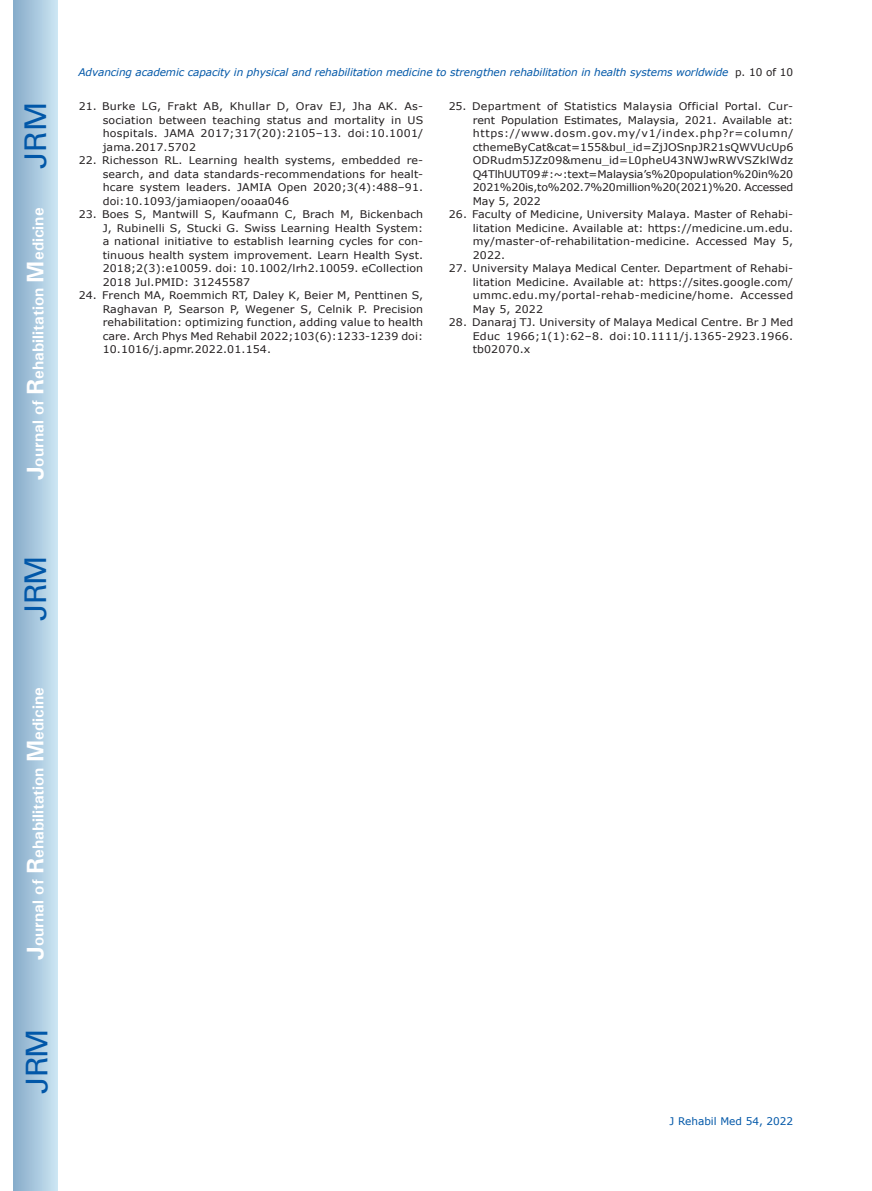
<style>
.page{position:relative;width:872px;height:1191px;background:#fff}
.page>*{position:absolute;margin:0;border:0;box-sizing:border-box;transform-origin:0 0}
.t1{font:30px "Univers";letter-spacing:-.03em;color:#0157a8}
.t2{font:700 15.75px "Univers";color:#fff}
.t3{font:10.5px/13.5px "Verdana";letter-spacing:.01em;color:#231f20;text-align:justify;scale:1.05 1}
.t4{font:italic 10.5px "Verdana";letter-spacing:-.01em;color:#0157a8}
.t5{font:10.5px "Verdana";color:#0157a8}
.s1{font-size:24px}
.s2{font-style:normal;color:#231f20}
</style>
<div class="page">
<div style="left:14px;top:0;width:43px;height:1191px;background:linear-gradient(to right,#88acca,#cbe5f2)"></div>
<h1 class="t1" style="left:18px;top:169px;width:68px;rotate:-90deg">JRM</h1>
<h2 class="t2" style="left:28px;top:480px;width:274px;rotate:-90deg"><span class="s1">J</span>ournal of <span class="s1">R</span>ehabilitation <span class="s1">M</span>edicine</h2>
<p class="t4" style="left:79px;top:65px;width:716px">Advancing academic capacity in physical and rehabilitation medicine to strengthen rehabilitation in health systems worldwide <span class="s2">p. 10 of 10</span></p>
<p class="t3" style="left:103px;top:100px;width:307px;text-indent:-24px">21. Burke LG, Frakt AB, Khullar D, Orav EJ, Jha AK. As&shy;sociation between teaching status and mortality in US hospitals. JAMA 2017;317(20):2105–13. doi:10.1001/ jama.2017.5702</p>
<p class="t3" style="left:103px;top:154px;width:307px;text-indent:-24px">22. Richesson RL. Learning health systems, embedded re&shy;search, and data standards-recommendations for healt&shy;hcare system leaders. JAMIA Open 2020;3(4):488–91. doi:10.1093/jamiaopen/ooaa046</p>
<p class="t3" style="left:103px;top:208px;width:307px;text-indent:-24px">23. Boes S, Mantwill S, Kaufmann C, Brach M, Bickenbach J, Rubinelli S, Stucki G. Swiss Learning Health System: a national initiative to establish learning cycles for con&shy;tinuous health system improvement. Learn Health Syst.<br>2018;2(3):e10059. doi: 10.1002/lrh2.10059. eCollection 2018 Jul.PMID: 31245587</p>
<p class="t3" style="left:103px;top:289px;width:307px;text-indent:-24px">24. French MA, Roemmich RT, Daley K, Beier M, Penttinen S, Raghavan P, Searson P, Wegener S, Celnik P. Precision rehabilitation: optimizing function, adding value to health care. Arch Phys Med Rehabil 2022;103(6):1233-1239 doi:<br>10.1016/j.apmr.2022.01.154.</p>
<p class="t3" style="left:473px;top:100px;width:307px;text-indent:-24px">25. Department of Statistics Malaysia Official Portal. Cur&shy;rent Population Estimates, Malaysia, 2021. Available at: https://www.dosm.gov.my/v1/index.php?r=column/ cthemeByCat&amp;cat=155&amp;bul_id=ZjJOSnpJR21sQWVUcUp6<br>ODRudm5JZz09&amp;menu_id=L0pheU43NWJwRWVSZklWdz Q4TlhUUT09#:~:text=Malaysia’s%20population%20in%20<br>2021%20is,to%202.7%20million%20(2021)%20. Accessed May 5, 2022</p>
<p class="t3" style="left:473px;top:208px;width:307px;text-indent:-24px">26. Faculty of Medicine, University Malaya. Master of Rehabi&shy;litation Medicine. Available at: https://medicine.um.edu. my/master-of-rehabilitation-medicine. Accessed May 5, 2022.</p>
<p class="t3" style="left:473px;top:262px;width:307px;text-indent:-24px">27. University Malaya Medical Center. Department of Rehabi&shy;litation Medicine. Available at: https://sites.google.com/ ummc.edu.my/portal-rehab-medicine/home. Accessed May 5, 2022</p>
<p class="t3" style="left:473px;top:316px;width:307px;text-indent:-24px">28. Danaraj TJ. University of Malaya Medical Centre. Br J Med Educ 1966;1(1):62–8. doi:10.1111/j.1365-2923.1966. tb02070.x</p>
<h1 class="t1" style="left:18px;top:620px;width:67px;rotate:-90deg">JRM</h1>
<h2 class="t2" style="left:28px;top:959px;width:274px;rotate:-90deg"><span class="s1">J</span>ournal of <span class="s1">R</span>ehabilitation <span class="s1">M</span>edicine</h2>
<h1 class="t1" style="left:19px;top:1093px;width:67px;rotate:-90deg">JRM</h1>
<p class="t5" style="left:669px;top:1114px;width:125px">J Rehabil Med 54, 2022</p>
</div>
